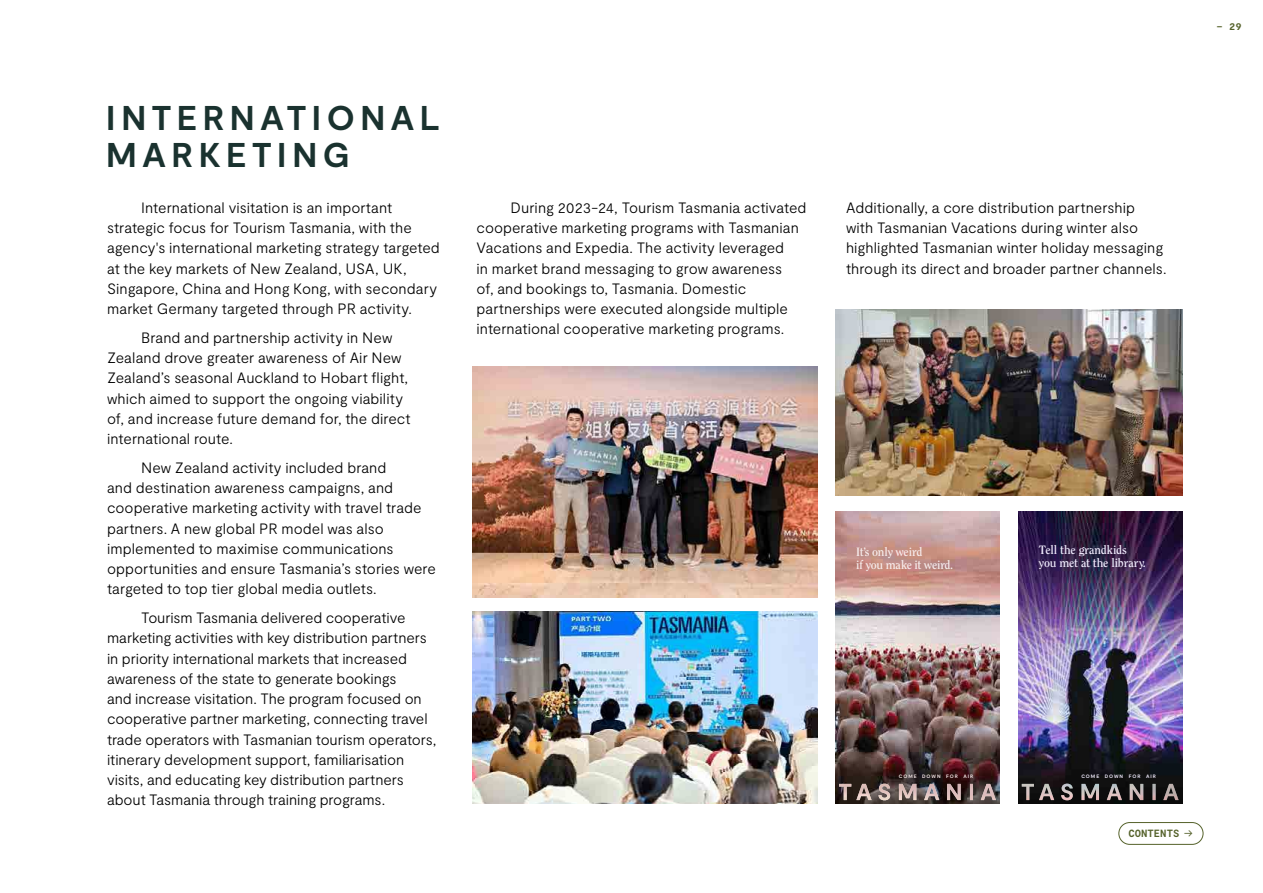
<style>
.page{position:relative;width:1263px;height:893px;background:#fff}
.page>*{position:absolute;margin:0;border:0;box-sizing:border-box;transform-origin:0 0}
.t1{font:700 34.35px/37.5px "Moderat";letter-spacing:.155em;color:#1a322f}
.t2{font:300 15px/20.2px "Moderat";color:#000}
.t3{font:700 12px/12.6px "Clearface Std";letter-spacing:-.005em;color:#f0ebfd}
.t4{font:700 12px/12.6px "Clearface Std";letter-spacing:-.02em;color:#f7ecec}
.t5{font:10.5px "Moderat Mono Bold";color:#55622b}
.t6{font:700 4.95px "Moderat";letter-spacing:.195em;color:#f5e7e7}
.t7{font:700 4.95px "Moderat";letter-spacing:.195em;color:#f0ebfd}
.s1{font-family:"Moderat";color:#fff}
</style>
<div class="page">
<div style="left:1118px;top:822px;width:85px;height:23px;border:1px solid #55622b;border-radius:11px"></div>
<img style="left:835px;top:512px;width:164px;height:208px">
<img style="left:835px;top:720px;width:164px;height:83px">
<img style="left:839px;top:784px;width:157px;height:16px">
<img style="left:1018px;top:609px;width:164px;height:194px">
<img style="left:1022px;top:784px;width:156px;height:16px">
<div style="left:1018px;top:512px;width:164px;height:97px;background:#000;opacity:.6"></div>
<img style="left:835px;top:310px;width:347px;height:185px">
<img style="left:472px;top:611px;width:346px;height:192px">
<img style="left:472px;top:367px;width:346px;height:230px">
<h1 class="t1" style="left:106px;top:100px;width:335px">INTERNATIONAL<br>MARKETING</h1>
<p class="t2" style="left:107px;top:198px;width:334px;text-indent:34px">International visitation is an important strategic focus for Tourism Tasmania, with the agency's international marketing strategy targeted at the key markets of New Zealand, USA, UK, Singapore, China and Hong Kong, with secondary market Germany targeted through PR activity.</p>
<p class="t2" style="left:107px;top:328px;width:305px;text-indent:34px">Brand and partnership activity in New Zealand drove greater awareness of Air New Zealand’s seasonal Auckland to Hobart flight, which aimed to support the ongoing viability of, and increase future demand for, the direct international route.</p>
<p class="t2" style="left:107px;top:458px;width:330px;text-indent:34px">New Zealand activity included brand<br>and destination awareness campaigns, and cooperative marketing activity with travel trade partners. A new global PR model was also implemented to maximise communications opportunities and ensure Tasmania’s stories were targeted to top tier global media outlets.</p>
<p class="t2" style="left:107px;top:608px;width:331px;text-indent:34px">Tourism Tasmania delivered cooperative marketing activities with key distribution partners in priority international markets that increased awareness of the state to generate bookings<br>and increase visitation. The program focused on cooperative partner marketing, connecting travel trade operators with Tasmanian tourism operators, itinerary development support, familiarisation visits, and educating key distribution partners about Tasmania through training programs.</p>
<p class="t5" style="left:1216px;top:20px;width:27px">– 29</p>
<p class="t2" style="left:476px;top:198px;width:331px;text-indent:34px">During 2023-24, Tourism Tasmania activated cooperative marketing programs with Tasmanian Vacations and Expedia. The activity leveraged<br>in market brand messaging to grow awareness<br>of, and bookings to, Tasmania. Domestic partnerships were executed alongside multiple international cooperative marketing programs.</p>
<p class="t2" style="left:846px;top:198px;width:322px">Additionally, a core distribution partnership<br>with Tasmanian Vacations during winter also highlighted Tasmanian winter holiday messaging through its direct and broader partner channels.</p>
<p class="t4" style="left:856px;top:545px;width:98px">It’s only weird<br>if you make it weird.</p>
<p class="t3" style="left:1039px;top:544px;width:108px">Tell the grandkids you met at the library.</p>
<p class="t6" style="left:899px;top:774px;width:76px">COME DOWN FOR AIR</p>
<p class="t7" style="left:1081px;top:774px;width:76px">COME DOWN FOR AIR</p>
<p class="t5" style="left:1128px;top:827px;width:65px">CONTENTS <span class="s1">→</span></p>
</div>
